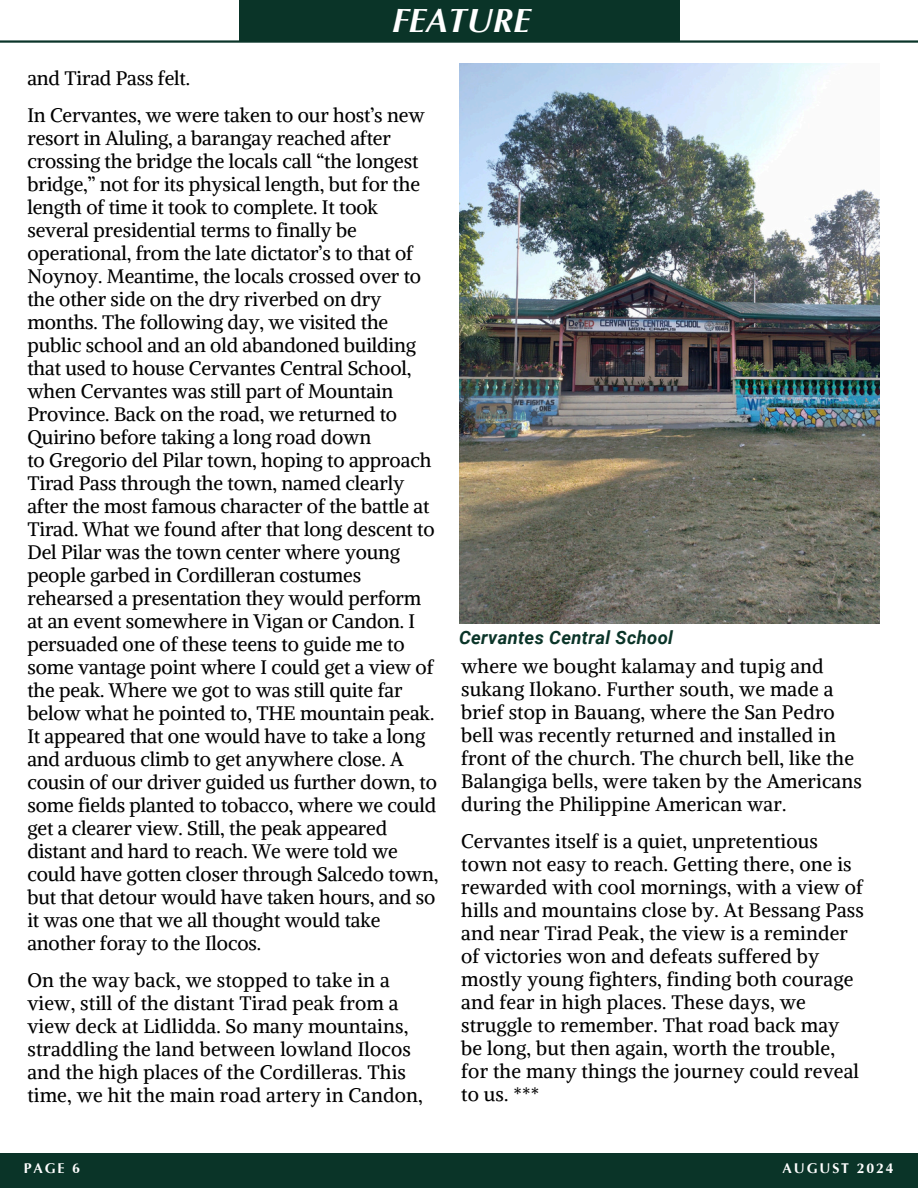
<style>
.page{position:relative;width:918px;height:1188px;background:#fff}
.page>*{position:absolute;margin:0;border:0;box-sizing:border-box;transform-origin:0 0}
.t1{font:italic 700 33.45px "Optima LT Pro";color:#fff}
.t2{font:19.5px/23px "Alike";letter-spacing:-.005em;color:#000}
.t3{font:italic 700 18.45px "Roboto";letter-spacing:.02em;color:#0a3428}
.t4{font:700 14.1px "Optima LT Pro";letter-spacing:.13em;color:#fff}
</style>
<div class="page">
<hr style="left:0;top:40px;width:918px;height:3px;background:#0a3428">
<div style="left:239px;top:0;width:440px;height:42px;background:#0a3428"></div>
<div style="left:0;top:1154px;width:918px;height:34px;background:#0a3428"></div>
<img style="left:459px;top:64px;width:421px;height:560px">
<h3 class="t1" style="left:392px;top:7px;width:140px">FEATURE</h3>
<p class="t2" style="left:27px;top:67px;width:164px">and Tirad Pass felt.</p>
<h2 class="t2" style="left:27px;top:104px;width:412px">In Cervantes, we were taken to our host’s new resort in Aluling, a barangay reached after crossing the bridge the locals call “the longest bridge,” not for its physical length, but for the length of time it took to complete. It took several presidential terms to finally be operational, from the late dictator’s to that of Noynoy. Meantime, the locals crossed over to the other side on the dry riverbed on dry months. The following day, we visited the public school and an old abandoned building that used to house Cervantes Central School, when Cervantes was still part of Mountain Province. Back on the road, we returned to Quirino before taking a long road down<br>to Gregorio del Pilar town, hoping to approach Tirad Pass through the town, named clearly after the most famous character of the battle at Tirad. What we found after that long descent to Del Pilar was the town center where young people garbed in Cordilleran costumes rehearsed a presentation they would perform at an event somewhere in Vigan or Candon. I persuaded one of these teens to guide me to some vantage point where I could get a view of the peak. Where we got to was still quite far below what he pointed to, THE mountain peak.<br>It appeared that one would have to take a long and arduous climb to get anywhere close. A cousin of our driver guided us further down, to some fields planted to tobacco, where we could get a clearer view. Still, the peak appeared distant and hard to reach. We were told we could have gotten closer through Salcedo town, but that detour would have taken hours, and so it was one that we all thought would take another foray to the Ilocos.</h2>
<h3 class="t2" style="left:27px;top:969px;width:397px">On the way back, we stopped to take in a view, still of the distant Tirad peak from a view deck at Lidlidda. So many mountains, straddling the land between lowland Ilocos and the high places of the Cordilleras. This time, we hit the main road artery in Candon,</h3>
<p class="t3" style="left:459px;top:627px;width:216px">Cervantes Central School</p>
<h3 class="t2" style="left:461px;top:655px;width:402px">where we bought kalamay and tupig and sukang Ilokano. Further south, we made a brief stop in Bauang, where the San Pedro bell was recently returned and installed in front of the church. The church bell, like the Balangiga bells, were taken by the Americans during the Philippine American war.</h3>
<p class="t2" style="left:461px;top:830px;width:404px">Cervantes itself is a quiet, unpretentious town not easy to reach. Getting there, one is rewarded with cool mornings, with a view of hills and mountains close by. At Bessang Pass and near Tirad Peak, the view is a reminder of victories won and defeats suffered by mostly young fighters, finding both courage and fear in high places. These days, we struggle to remember. That road back may be long, but then again, worth the trouble, for the many things the journey could reveal to us. ***</p>
<h3 class="t4" style="left:24px;top:1162px;width:58px">PAGE 6</h3>
<h3 class="t4" style="left:783px;top:1162px;width:113px">AUGUST 2024</h3>
</div>
